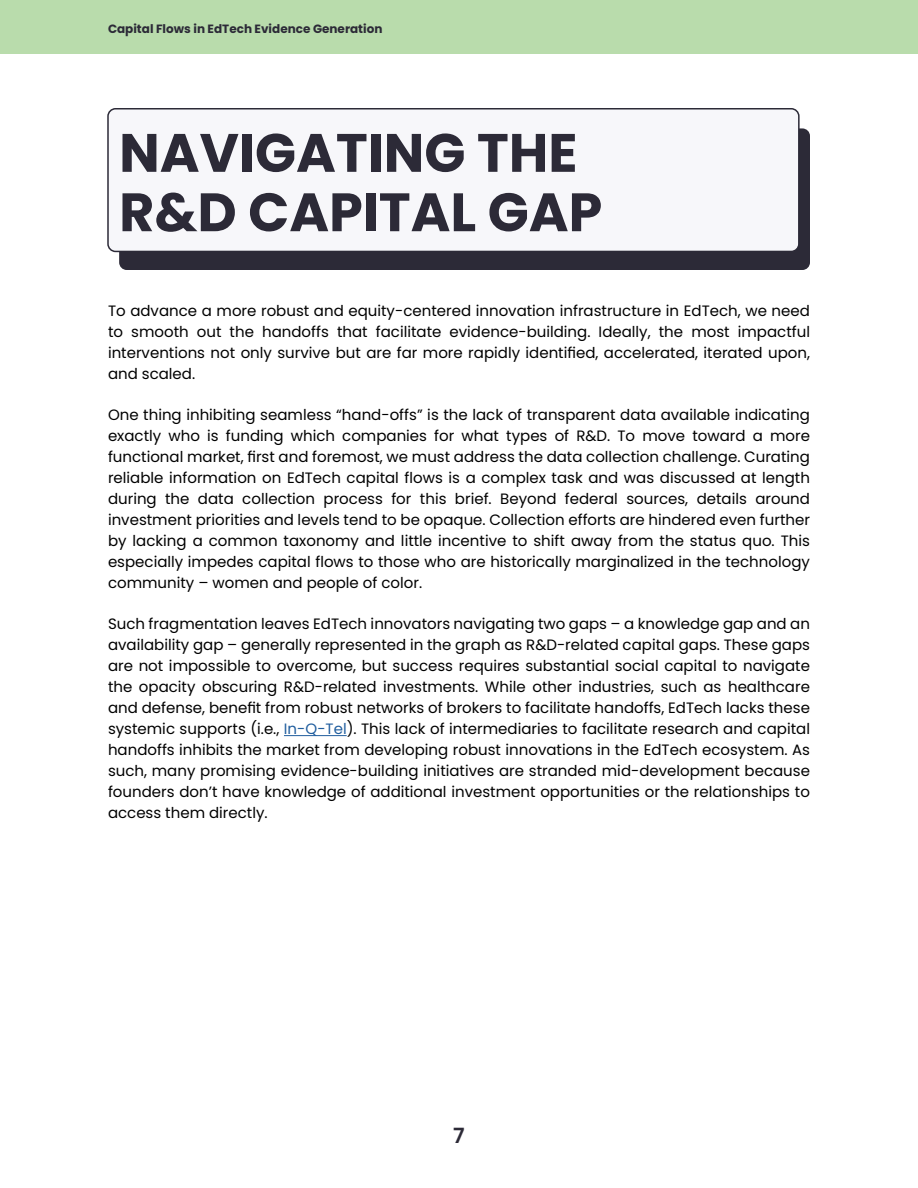
<style>
.page{position:relative;width:918px;height:1188px;background:#fff}
.page>*{position:absolute;margin:0;border:0;box-sizing:border-box;transform-origin:0 0}
.t1{font:700 54px/59.4px "Poppins";color:#2c2a37}
.t2{font:600 21px "Poppins";color:#2c2a37}
.t3{font:15px/21px "Poppins";color:#000;text-align:justify}
.t4{font:700 12px "Poppins";color:#2c2a37}
.s1{color:#215e9e}
</style>
<div class="page">
<div style="left:119px;top:128px;width:691px;height:142px;background:#2c2a37;border-radius:8px"></div>
<div style="left:108px;top:109px;width:691px;height:142px;background:#f7f7fa;border-radius:8px"></div>
<div style="left:107px;top:108px;width:693px;height:144px;border:2px solid #2c2a37;border-radius:8px"></div>
<div style="left:1px;top:0;width:917px;height:54px;background:#b9dcac"></div>
<hr style="left:284px;top:735px;width:63px;height:1px;background:#215e9e">
<p class="t4" style="left:108px;top:22px;width:276px">Capital Flows in EdTech Evidence Generation</p>
<h1 class="t1" style="left:119px;top:123px;width:485px">NAVIGATING THE<br>R&amp;D CAPITAL GAP</h1>
<p class="t3" style="left:108px;top:300px;width:704px">To advance a more robust and equity-centered innovation infrastructure in EdTech, we need to smooth out the handoffs that facilitate evidence-building. Ideally, the most impactful interventions not only survive but are far more rapidly identified, accelerated, iterated upon, and scaled.</p>
<p class="t3" style="left:108px;top:405px;width:704px">One thing inhibiting seamless “hand-offs” is the lack of transparent data available indicating exactly who is funding which companies for what types of R&amp;D. To move toward a more functional market, first and foremost, we must address the data collection challenge. Curating reliable information on EdTech capital flows is a complex task and was discussed at length during the data collection process for this brief. Beyond federal sources, details around investment priorities and levels tend to be opaque. Collection efforts are hindered even further by lacking a common taxonomy and little incentive to shift away from the status quo. This especially impedes capital flows to those who are historically marginalized in the technology community – women and people of color.</p>
<p class="t3" style="left:108px;top:614px;width:704px">Such fragmentation leaves EdTech innovators navigating two gaps – a knowledge gap and an availability gap – generally represented in the graph as R&amp;D-related capital gaps. These gaps are not impossible to overcome, but success requires substantial social capital to navigate the opacity obscuring R&amp;D-related investments. While other industries, such as healthcare and defense, benefit from robust networks of brokers to facilitate handoffs, EdTech lacks these systemic supports (i.e., <span class="s1">In-Q-Tel</span>). This lack of intermediaries to facilitate research and capital handoffs inhibits the market from developing robust innovations in the EdTech ecosystem. As such, many promising evidence-building initiatives are stranded mid-development because founders don’t have knowledge of additional investment opportunities or the relationships to access them directly.</p>
<h2 class="t2" style="left:453px;top:1124px;width:13px">7</h2>
</div>
